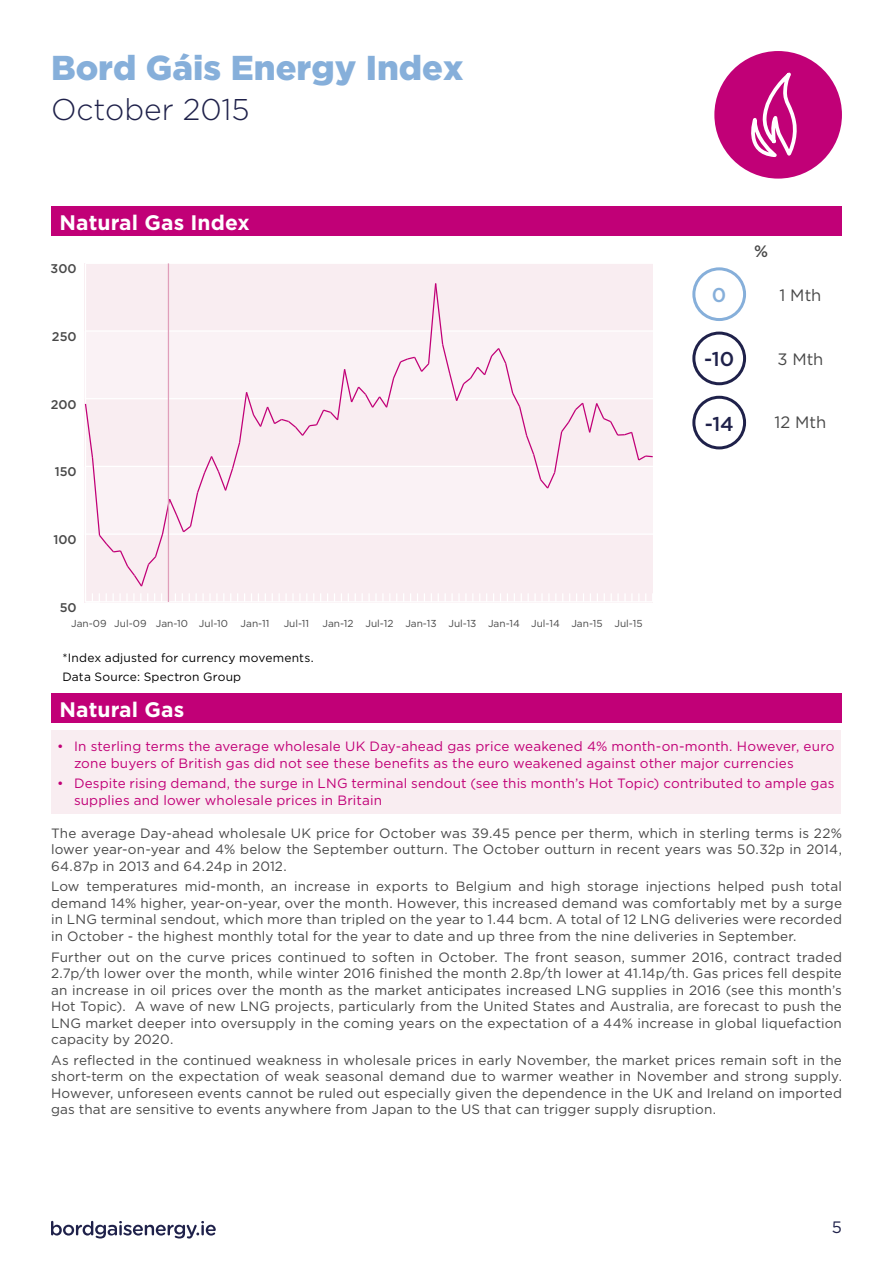
<style>
.page{position:relative;width:893px;height:1263px;background:#fff}
.page>*{position:absolute;margin:0;border:0;box-sizing:border-box;transform-origin:0 0}
.t1{font:900 34.5px "Gotham";color:#86afda}
.t2{font:300 30px "Gotham";color:#1f214a}
.t3{font:700 21px "Gotham";letter-spacing:.005em;color:#fff}
.t4{font:500 19.95px "Gotham";color:#1f214a}
.t5{font:500 19.95px "Gotham";color:#86afda}
.t6{font:16.5px "Gotham";color:#484848}
.t7{font:16.5px "Gotham";color:#1f214a}
.t8{font:500 16.5px "Gotham";color:#484848}
.t9{font:13.5px/16.5px "Gotham";letter-spacing:.01em;color:#484848;text-align:justify}
.t10{font:13.5px/16.5px "Gotham";letter-spacing:.01em;color:#c10077}
.t11{font:500 12.6px "Gotham";color:#484848}
.t12{font:12px/19.2px "Gotham";letter-spacing:.015em;color:#000}
.t13{font:10.05px "Gotham";color:#484848}
</style>
<div class="page">
<svg style="left:51px;top:1221px;width:165px;height:17px"></svg>
<div style="left:51px;top:730px;width:789px;height:84px;background:#f9edf1"></div>
<div style="left:51px;top:693px;width:791px;height:30px;background:#c10077"></div>
<div style="left:51px;top:206px;width:791px;height:30px;background:#c10077"></div>
<div style="left:692px;top:396px;width:54px;height:53px;border:3px solid #1f214a;border-radius:50%"></div>
<div style="left:692px;top:332px;width:54px;height:53px;border:3px solid #1f214a;border-radius:50%"></div>
<div style="left:692px;top:267px;width:54px;height:54px;border:3px solid #86afda;border-radius:50%"></div>
<div style="left:84px;top:263px;width:569px;height:340px;background:#f9edf1"></div>
<hr style="left:168px;top:263px;width:1px;height:339px;background:#e09eba">
<div style="left:714px;top:51px;width:128px;height:128px;background:#c10077;border-radius:50%"></div>
<svg style="left:751px;top:74px;width:46px;height:83px"></svg>
<h1 class="t1" style="left:51px;top:47px;width:414px">Bord Gáis Energy Index</h1>
<h2 class="t2" style="left:51px;top:90px;width:200px">October 2015</h2>
<h3 class="t3" style="left:60px;top:210px;width:192px">Natural Gas Index</h3>
<p class="t11" style="left:51px;top:261px;width:28px">300</p>
<p class="t11" style="left:52px;top:328px;width:26px">250</p>
<p class="t11" style="left:51px;top:396px;width:27px">200</p>
<p class="t11" style="left:55px;top:464px;width:23px">150</p>
<p class="t11" style="left:53px;top:531px;width:25px">100</p>
<p class="t11" style="left:60px;top:599px;width:18px">50</p>
<p class="t13" style="left:71px;top:617px;width:158px">Jan-09 Jul-09 Jan-10 Jul-10</p>
<p class="t13" style="left:241px;top:617px;width:30px">Jan-11</p>
<p class="t13" style="left:284px;top:617px;width:27px">Jul-11</p>
<p class="t13" style="left:322px;top:617px;width:322px">Jan-12 Jul-12 Jan-13 Jul-13 Jan-14 Jul-14 Jan-15 Jul-15</p>
<p class="t12" style="left:62px;top:647px;width:253px">*Index adjusted for currency movements.<br>Data Source: Spectron Group</p>
<h3 class="t3" style="left:60px;top:697px;width:126px">Natural Gas</h3>
<p class="t8" style="left:754px;top:240px;width:16px">%</p>
<h3 class="t5" style="left:712px;top:282px;width:16px">0</h3>
<p class="t6" style="left:779px;top:286px;width:43px">1 Mth</p>
<h3 class="t4" style="left:704px;top:346px;width:32px">-10</h3>
<p class="t6" style="left:777px;top:350px;width:48px">3 Mth</p>
<h3 class="t4" style="left:705px;top:410px;width:31px">-14</h3>
<p class="t6" style="left:774px;top:413px;width:53px">12 Mth</p>
<p class="t10" style="left:74px;top:738px;width:762px;text-indent:-17px">• In sterling terms the average wholesale UK Day-ahead gas price weakened 4% month-on-month. However, euro zone buyers of British gas did not see these benefits as the euro weakened against other major currencies</p>
<p class="t10" style="left:74px;top:775px;width:762px;text-indent:-17px">• Despite rising demand, the surge in LNG terminal sendout (see this month’s Hot Topic) contributed to ample gas supplies and lower wholesale prices in Britain</p>
<p class="t9" style="left:51px;top:824px;width:792px">The average Day-ahead wholesale UK price for October was 39.45 pence per therm, which in sterling terms is 22% lower year-on-year and 4% below the September outturn. The October outturn in recent years was 50.32p in 2014, 64.87p in 2013 and 64.24p in 2012.</p>
<p class="t9" style="left:51px;top:878px;width:792px">Low temperatures mid-month, an increase in exports to Belgium and high storage injections helped push total demand 14% higher, year-on-year, over the month. However, this increased demand was comfortably met by a surge in LNG terminal sendout, which more than tripled on the year to 1.44 bcm. A total of 12 LNG deliveries were recorded in October - the highest monthly total for the year to date and up three from the nine deliveries in September.</p>
<p class="t9" style="left:51px;top:948px;width:792px">Further out on the curve prices continued to soften in October. The front season, summer 2016, contract traded 2.7p/th lower over the month, while winter 2016 finished the month 2.8p/th lower at 41.14p/th. Gas prices fell despite an increase in oil prices over the month as the market anticipates increased LNG supplies in 2016 (see this month’s Hot Topic). A wave of new LNG projects, particularly from the United States and Australia, are forecast to push the LNG market deeper into oversupply in the coming years on the expectation of a 44% increase in global liquefaction capacity by 2020.</p>
<p class="t9" style="left:51px;top:1051px;width:792px">As reflected in the continued weakness in wholesale prices in early November, the market prices remain soft in the short-term on the expectation of weak seasonal demand due to warmer weather in November and strong supply.<br>However, unforeseen events cannot be ruled out especially given the dependence in the UK and Ireland on imported gas that are sensitive to events anywhere from Japan to the US that can trigger supply disruption.</p>
<p class="t7" style="left:832px;top:1218px;width:12px">5</p>
</div>
